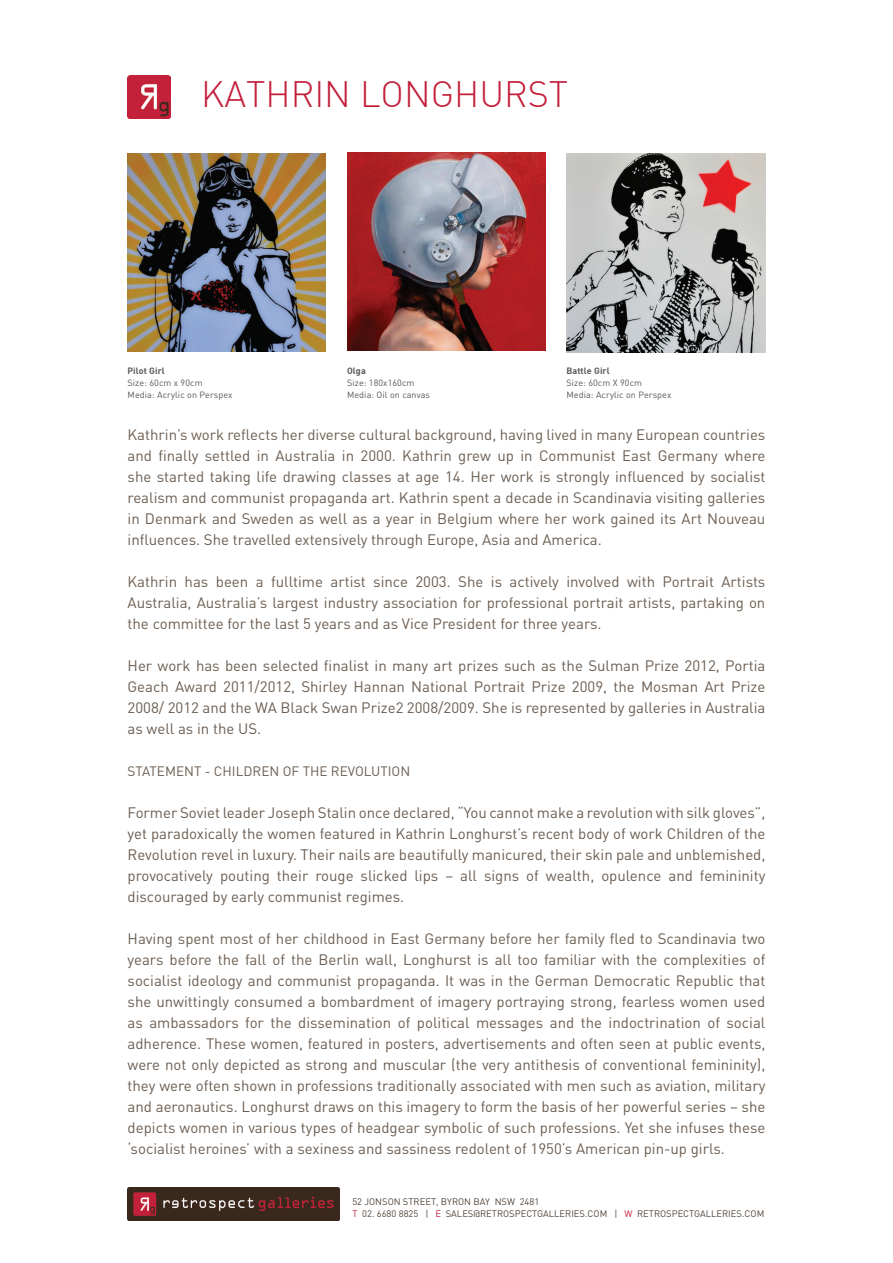
<style>
.page{position:relative;width:893px;height:1263px;background:#fff}
.page>*{position:absolute;margin:0;border:0;box-sizing:border-box;transform-origin:0 0}
.t1{font:300 36px "DIN";color:#c31f3b}
.t2{font:15px/21px "DIN";color:#6c5e52;text-align:justify}
.t3{font:13.5px "DIN";color:#6c5e52}
.t4{font:9.3px/12px "DIN";color:#524539}
.t5{font:9px/12px "DIN";letter-spacing:.01em;color:#57585a}
.t6{font:9px "DIN Bold";letter-spacing:.01em;color:#57585a}
.s1{color:#c31f3b}
</style>
<div class="page">
<img style="left:128px;top:76px;width:42px;height:42px">
<img style="left:128px;top:1188px;width:212px;height:32px">
<img style="left:347px;top:152px;width:199px;height:199px">
<img style="left:128px;top:153px;width:198px;height:198px">
<img style="left:566px;top:153px;width:199px;height:199px">
<h1 class="t1" style="left:201px;top:72px;width:368px">KATHRIN LONGHURST</h1>
<p class="t6" style="left:128px;top:365px;width:39px">Pilot Girl</p>
<p class="t5" style="left:128px;top:376px;width:106px">Size: 60cm x 90cm<br>Media: Acrylic on Perspex</p>
<p class="t6" style="left:347px;top:365px;width:20px">Olga</p>
<p class="t5" style="left:347px;top:376px;width:84px">Size: 180x160cm<br>Media: Oil on canvas</p>
<p class="t6" style="left:566px;top:365px;width:45px">Battle Girl</p>
<p class="t5" style="left:566px;top:376px;width:106px">Size: 60cm X 90cm<br>Media: Acrylic on Perspex</p>
<p class="t2" style="left:128px;top:423px;width:639px">Kathrin’s work reflects her diverse cultural background, having lived in many European countries and finally settled in Australia in 2000. Kathrin grew up in Communist East Germany where she started taking life drawing classes at age 14. Her work is strongly influenced by socialist realism and communist propaganda art. Kathrin spent a decade in Scandinavia visiting galleries in Denmark and Sweden as well as a year in Belgium where her work gained its Art Nouveau influences. She travelled extensively through Europe, Asia and America.</p>
<p class="t2" style="left:128px;top:570px;width:639px">Kathrin has been a fulltime artist since 2003. She is actively involved with Portrait Artists Australia, Australia’s largest industry association for professional portrait artists, partaking on the committee for the last 5 years and as Vice President for three years.</p>
<p class="t2" style="left:128px;top:654px;width:639px">Her work has been selected finalist in many art prizes such as the Sulman Prize 2012, Portia Geach Award 2011/2012, Shirley Hannan National Portrait Prize 2009, the Mosman Art Prize 2008/ 2012 and the WA Black Swan Prize2 2008/2009. She is represented by galleries in Australia as well as in the US.</p>
<p class="t3" style="left:128px;top:762px;width:284px">STATEMENT - CHILDREN OF THE REVOLUTION</p>
<p class="t2" style="left:128px;top:801px;width:639px">Former Soviet leader Joseph Stalin once declared, “You cannot make a revolution with silk gloves”, yet paradoxically the women featured in Kathrin Longhurst’s recent body of work Children of the Revolution revel in luxury. Their nails are beautifully manicured, their skin pale and unblemished, provocatively pouting their rouge slicked lips – all signs of wealth, opulence and femininity discouraged by early communist regimes.</p>
<p class="t2" style="left:128px;top:927px;width:639px">Having spent most of her childhood in East Germany before her family fled to Scandinavia two years before the fall of the Berlin wall, Longhurst is all too familiar with the complexities of socialist ideology and communist propaganda. It was in the German Democratic Republic that she unwittingly consumed a bombardment of imagery portraying strong, fearless women used as ambassadors for the dissemination of political messages and the indoctrination of social adherence. These women, featured in posters, advertisements and often seen at public events, were not only depicted as strong and muscular (the very antithesis of conventional femininity), they were often shown in professions traditionally associated with men such as aviation, military and aeronautics. Longhurst draws on this imagery to form the basis of her powerful series – she depicts women in various types of headgear symbolic of such professions. Yet she infuses these ‘socialist heroines’ with a sexiness and sassiness redolent of 1950’s American pin-up girls.</p>
<p class="t4" style="left:352px;top:1195px;width:413px">52 JONSON STREET, BYRON BAY NSW 2481<br><span class="s1">T</span> 02. 6680 8825 | <span class="s1">E</span> SALES@RETROSPECTGALLERIES.COM | <span class="s1">W</span> RETROSPECTGALLERIES.COM</p>
</div>
